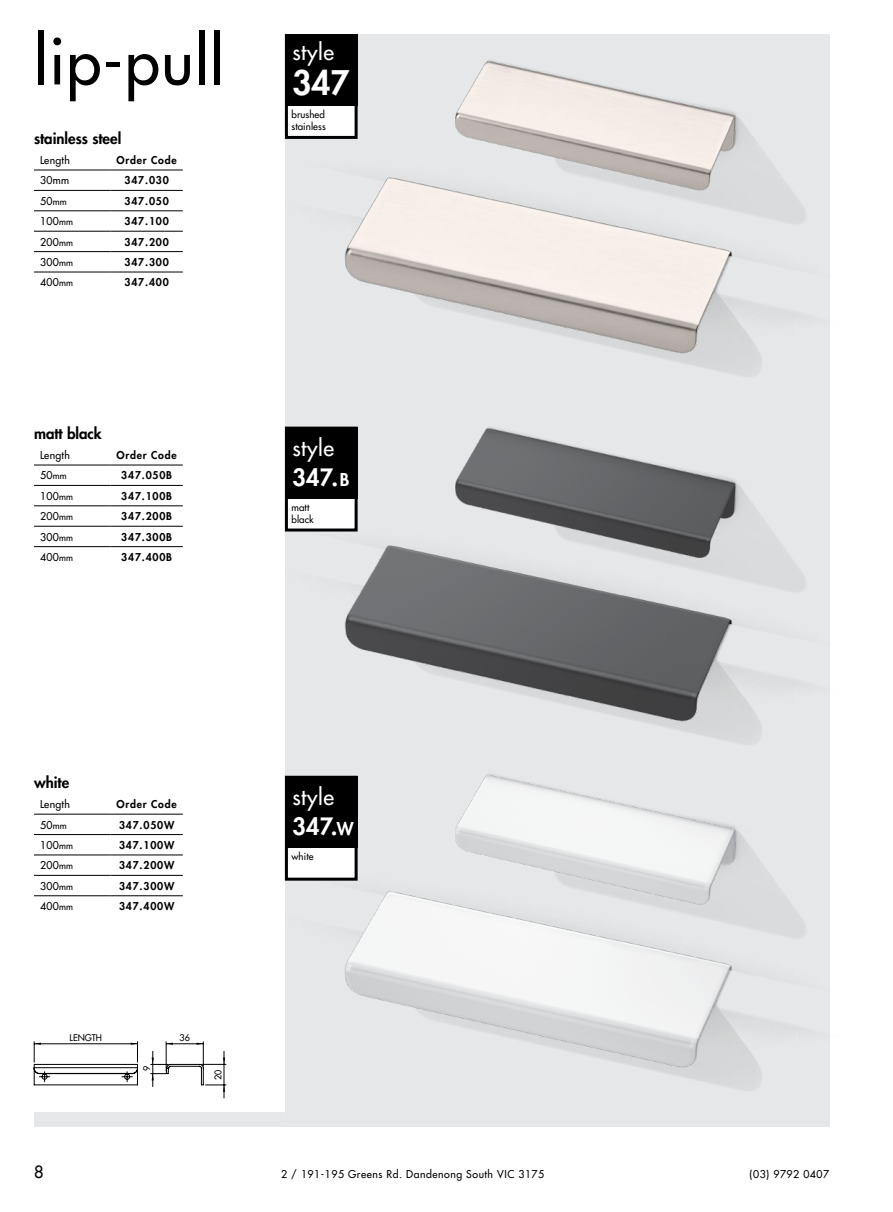
<style>
.page{position:relative;width:893px;height:1212px;background:#fff}
.page>*{position:absolute;margin:0;border:0;box-sizing:border-box;transform-origin:0 0}
.t1{font:63px "Futura LT";letter-spacing:.02em;color:#000}
.t2{font:800 33px "Futura LT";color:#fff}
.t3{font:800 23.25px "Futura LT";letter-spacing:.01em;color:#fff}
.t4{font:21.75px "Futura LT";letter-spacing:.025em;color:#fff}
.t5{font:16.5px "Futura LT";color:#000}
.t6{font:800 15px "Futura LT";color:#000}
.t7{font:800 10.5px "Futura LT";letter-spacing:.075em;color:#000}
.t8{font:10.5px "Futura LT";letter-spacing:.025em;color:#000}
.t9{font:10.5px "Futura LT";letter-spacing:.05em;color:#000}
.t10{font:9.75px/12px "Futura LT";letter-spacing:.01em;color:#000}
.t11{font:9px "Futura LT";color:#000}
.s1{font-size:9px}
.s2{font-size:17.25px}
</style>
<div class="page">
<div style="left:285px;top:34px;width:544px;height:1093px;background:#e6e7e8"></div>
<img style="left:455px;top:774px;width:309px;height:93px">
<img style="left:284px;top:867px;width:546px;height:224px">
<img style="left:455px;top:60px;width:309px;height:93px">
<img style="left:344px;top:153px;width:486px;height:224px">
<img style="left:455px;top:427px;width:308px;height:93px">
<img style="left:284px;top:520px;width:546px;height:225px">
<div style="left:286px;top:36px;width:70px;height:101px;background:#fff"></div>
<div style="left:285px;top:34px;width:73px;height:105px;border:3px solid #000"></div>
<div style="left:285px;top:34px;width:73px;height:72px;background:#000"></div>
<hr style="left:34px;top:170px;width:77px;height:1px;background:#000">
<hr style="left:111px;top:170px;width:72px;height:1px;background:#000">
<hr style="left:34px;top:190px;width:77px;height:1px;background:#000">
<hr style="left:111px;top:190px;width:72px;height:1px;background:#000">
<hr style="left:34px;top:211px;width:77px;height:1px;background:#000">
<hr style="left:111px;top:211px;width:72px;height:1px;background:#000">
<hr style="left:34px;top:231px;width:77px;height:1px;background:#000">
<hr style="left:111px;top:231px;width:72px;height:1px;background:#000">
<hr style="left:34px;top:251px;width:77px;height:1px;background:#000">
<hr style="left:111px;top:251px;width:72px;height:1px;background:#000">
<hr style="left:34px;top:272px;width:77px;height:1px;background:#000">
<hr style="left:111px;top:272px;width:72px;height:1px;background:#000">
<hr style="left:34px;top:465px;width:77px;height:1px;background:#000">
<hr style="left:111px;top:465px;width:72px;height:1px;background:#000">
<hr style="left:34px;top:485px;width:77px;height:1px;background:#000">
<hr style="left:111px;top:485px;width:72px;height:1px;background:#000">
<hr style="left:34px;top:505px;width:77px;height:1px;background:#000">
<hr style="left:111px;top:505px;width:72px;height:1px;background:#000">
<hr style="left:34px;top:526px;width:77px;height:1px;background:#000">
<hr style="left:111px;top:526px;width:72px;height:1px;background:#000">
<hr style="left:34px;top:546px;width:77px;height:1px;background:#000">
<hr style="left:111px;top:546px;width:72px;height:1px;background:#000">
<div style="left:286px;top:428px;width:70px;height:102px;background:#fff"></div>
<div style="left:285px;top:427px;width:73px;height:104px;border:3px solid #000"></div>
<div style="left:285px;top:427px;width:73px;height:71px;background:#000"></div>
<hr style="left:224px;top:1064px;width:1px;height:34px;background:#000">
<svg style="left:34px;top:1042px;width:104px;height:43px"></svg>
<svg style="left:151px;top:1042px;width:75px;height:50px"></svg>
<div style="left:34px;top:1112px;width:251px;height:15px;background:#e6e7e8"></div>
<hr style="left:34px;top:814px;width:77px;height:1px;background:#000">
<hr style="left:111px;top:814px;width:72px;height:1px;background:#000">
<hr style="left:34px;top:834px;width:77px;height:1px;background:#000">
<hr style="left:111px;top:834px;width:72px;height:1px;background:#000">
<hr style="left:34px;top:855px;width:77px;height:1px;background:#000">
<hr style="left:111px;top:855px;width:72px;height:1px;background:#000">
<hr style="left:34px;top:875px;width:77px;height:1px;background:#000">
<hr style="left:111px;top:875px;width:72px;height:1px;background:#000">
<hr style="left:34px;top:895px;width:77px;height:1px;background:#000">
<hr style="left:111px;top:895px;width:72px;height:1px;background:#000">
<div style="left:286px;top:777px;width:70px;height:102px;background:#fff"></div>
<div style="left:285px;top:776px;width:73px;height:105px;border:3px solid #000"></div>
<div style="left:285px;top:776px;width:73px;height:72px;background:#000"></div>
<h1 class="t1" style="left:34px;top:20px;width:192px">lip-pull</h1>
<h3 class="t4" style="left:292px;top:38px;width:43px">style</h3>
<h2 class="t2" style="left:292px;top:61px;width:59px">347</h2>
<p class="t10" style="left:291px;top:108px;width:36px">brushed stainless</p>
<h3 class="t6" style="left:34px;top:128px;width:89px">stainless steel</h3>
<p class="t8" style="left:40px;top:153px;width:31px">Length</p>
<p class="t7" style="left:117px;top:153px;width:62px">Order Code</p>
<p class="t8" style="left:40px;top:174px;width:31px">30mm</p>
<p class="t7" style="left:125px;top:173px;width:46px">347.030</p>
<p class="t8" style="left:40px;top:194px;width:28px">50<span class="s1">mm</span></p>
<p class="t7" style="left:125px;top:194px;width:46px">347.050</p>
<p class="t8" style="left:40px;top:214px;width:35px">100<span class="s1">mm</span></p>
<p class="t7" style="left:125px;top:214px;width:46px">347.100</p>
<p class="t8" style="left:40px;top:235px;width:35px">200<span class="s1">mm</span></p>
<p class="t7" style="left:125px;top:235px;width:46px">347.200</p>
<p class="t8" style="left:40px;top:255px;width:35px">300<span class="s1">mm</span></p>
<p class="t7" style="left:125px;top:255px;width:46px">347.300</p>
<p class="t8" style="left:40px;top:276px;width:35px">400<span class="s1">mm</span></p>
<p class="t7" style="left:125px;top:275px;width:46px">347.400</p>
<h3 class="t6" style="left:34px;top:423px;width:69px">matt black</h3>
<p class="t8" style="left:40px;top:448px;width:31px">Length</p>
<p class="t7" style="left:117px;top:448px;width:62px">Order Code</p>
<p class="t8" style="left:40px;top:469px;width:28px">50<span class="s1">mm</span></p>
<p class="t7" style="left:121px;top:468px;width:52px">347.050B</p>
<p class="t8" style="left:40px;top:489px;width:35px">100<span class="s1">mm</span></p>
<p class="t7" style="left:121px;top:489px;width:52px">347.100B</p>
<p class="t8" style="left:40px;top:509px;width:35px">200<span class="s1">mm</span></p>
<p class="t7" style="left:121px;top:509px;width:52px">347.200B</p>
<p class="t8" style="left:40px;top:530px;width:35px">300<span class="s1">mm</span></p>
<p class="t7" style="left:121px;top:530px;width:52px">347.300B</p>
<p class="t8" style="left:40px;top:550px;width:35px">400<span class="s1">mm</span></p>
<p class="t7" style="left:121px;top:550px;width:52px">347.400B</p>
<h3 class="t4" style="left:292px;top:434px;width:43px">style</h3>
<h3 class="t3" style="left:292px;top:462px;width:59px">347.<span class="s2">B</span></h3>
<p class="t10" style="left:291px;top:501px;width:24px">matt black</p>
<h3 class="t6" style="left:34px;top:772px;width:37px">white</h3>
<p class="t8" style="left:40px;top:797px;width:31px">Length</p>
<p class="t7" style="left:117px;top:797px;width:62px">Order Code</p>
<p class="t8" style="left:40px;top:818px;width:28px">50<span class="s1">mm</span></p>
<p class="t7" style="left:119px;top:818px;width:57px">347.050W</p>
<p class="t8" style="left:40px;top:838px;width:35px">100<span class="s1">mm</span></p>
<p class="t7" style="left:119px;top:838px;width:57px">347.100W</p>
<p class="t8" style="left:40px;top:859px;width:35px">200<span class="s1">mm</span></p>
<p class="t7" style="left:119px;top:858px;width:57px">347.200W</p>
<p class="t8" style="left:40px;top:879px;width:35px">300<span class="s1">mm</span></p>
<p class="t7" style="left:119px;top:879px;width:57px">347.300W</p>
<p class="t8" style="left:40px;top:899px;width:35px">400<span class="s1">mm</span></p>
<p class="t7" style="left:119px;top:899px;width:57px">347.400W</p>
<p class="t11" style="left:70px;top:1032px;width:34px">LENGTH</p>
<p class="t11" style="left:180px;top:1032px;width:12px">36</p>
<p class="t11" style="left:141px;top:1071px;width:7px;rotate:-90deg">9</p>
<p class="t11" style="left:212px;top:1080px;width:12px;rotate:-90deg">20</p>
<h3 class="t4" style="left:292px;top:783px;width:43px">style</h3>
<h3 class="t3" style="left:292px;top:811px;width:63px">347.<span class="s2">W</span></h3>
<p class="t10" style="left:291px;top:850px;width:24px">white</p>
<h3 class="t5" style="left:34px;top:1161px;width:30px">8116</h3>
<p class="t9" style="left:281px;top:1167px;width:265px">2 / 191-195 Greens Rd. Dandenong South VIC 3175</p>
<p class="t9" style="left:749px;top:1167px;width:81px">(03) 9792 0407</p>
</div>
